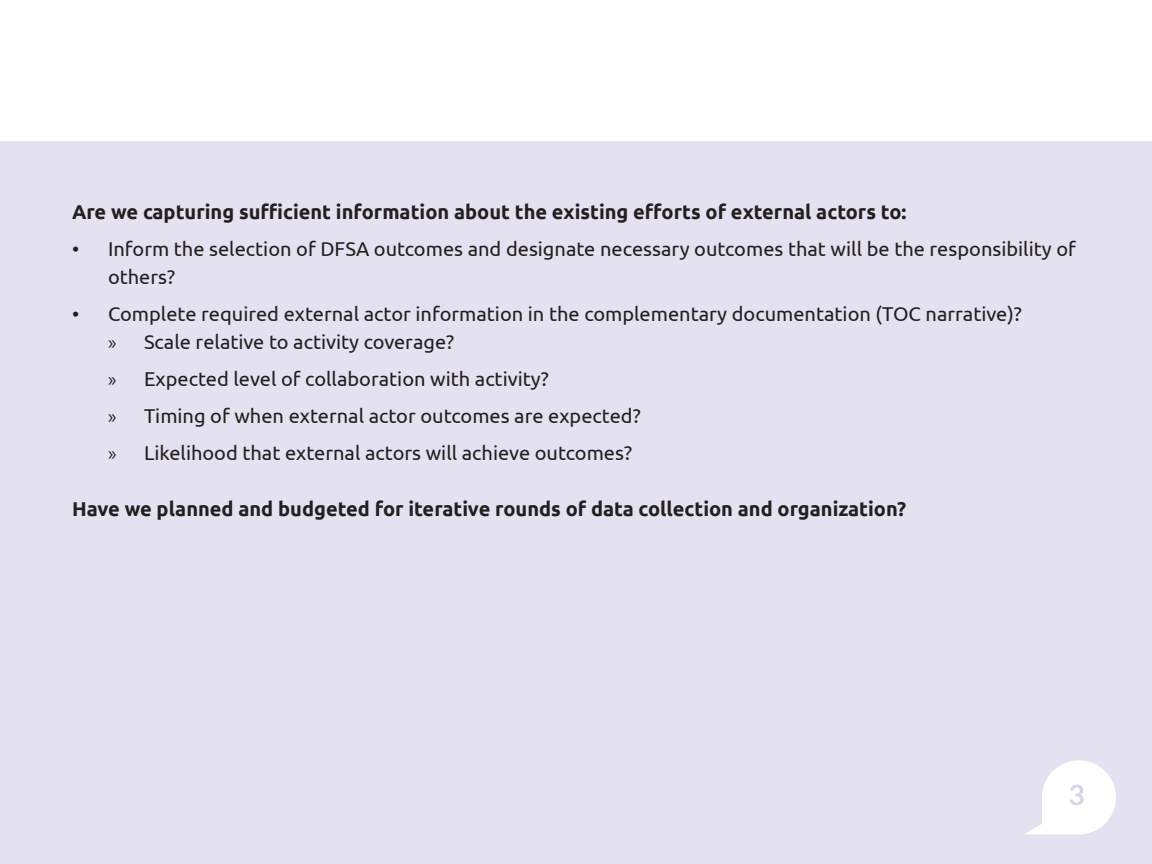
<style>
.page{position:relative;width:1152px;height:864px;background:#fff}
.page>*{position:absolute;margin:0;border:0;box-sizing:border-box;transform-origin:0 0}
.t1{font:700 28px "Lato";color:#d8d4e9}
.t2{font:20px/28px "Ubuntu";color:#231f20}
.t3{font:700 20px "Ubuntu";color:#231f20}
.s1{font-family:"Myriad Pro"}
</style>
<div class="page">
<div style="left:0;top:141px;width:1152px;height:723px;background:#e4e1f0"></div>
<svg style="left:1025px;top:760px;width:91px;height:74px"></svg>
<p class="t3" style="left:72px;top:199px;width:836px">Are we capturing sufficient information about the existing efforts of external actors to:</p>
<p class="t2" style="left:108px;top:234px;width:969px;text-indent:-36px">• Inform the selection of DFSA outcomes and designate necessary outcomes that will be the responsibility of others?</p>
<p class="t2" style="left:108px;top:299px;width:916px;text-indent:-36px">• Complete required external actor information in the complementary documentation (TOC narrative)? <span class="s1">»</span> Scale relative to activity coverage?</p>
<p class="t2" style="left:108px;top:359px;width:534px;line-height:37px"><span class="s1">»</span> Expected level of collaboration with activity?<br><span class="s1">»</span> Timing of when external actor outcomes are expected? <span class="s1">»</span> Likelihood that external actors will achieve outcomes?</p>
<p class="t3" style="left:72px;top:496px;width:836px">Have we planned and budgeted for iterative rounds of data collection and organization?</p>
<h1 class="t1" style="left:1069px;top:779px;width:18px">3</h1>
</div>
